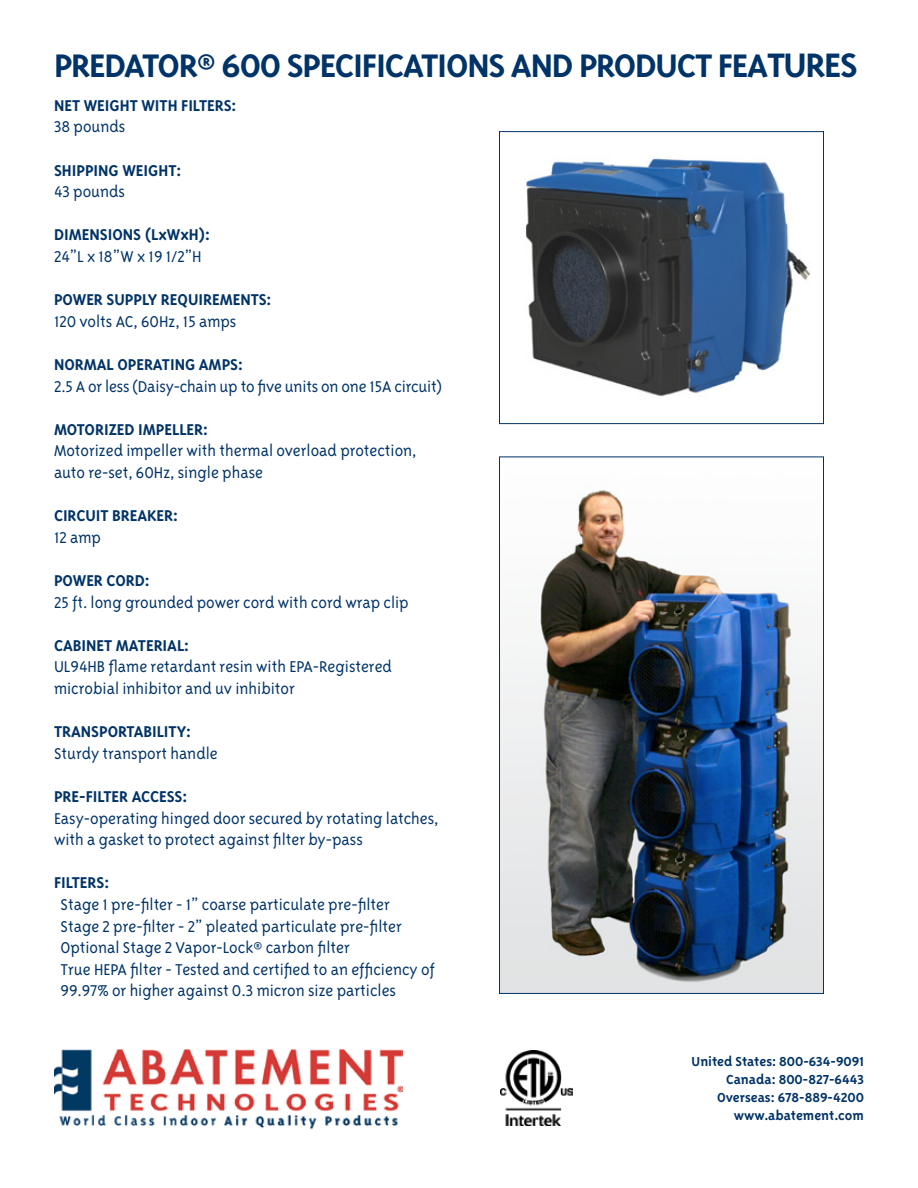
<style>
.page{position:relative;width:918px;height:1188px;background:#fff}
.page>*{position:absolute;margin:0;border:0;box-sizing:border-box;transform-origin:0 0}
.t1{font:37.5px "Triplex Sans Bold Lin";letter-spacing:-.03em;color:#003367}
.t2{font:18px/21.6px "Triplex Sans Light Lin";color:#003367}
.t3{font:18px "Triplex Sans Bold Lin";color:#003367}
.t4{font:700 18px "Triplex Sans";color:#003367}
.t5{font:15px/18px "Triplex Sans Bold Lin";color:#003367;text-align:right}
.s1{font-size:39px}
</style>
<div class="page">
<img style="left:525px;top:157px;width:285px;height:239px">
<div style="left:499px;top:131px;width:325px;height:293px;border:1px solid #003367"></div>
<img style="left:54px;top:1049px;width:349px;height:81px">
<img style="left:501px;top:490px;width:321px;height:502px">
<img style="left:501px;top:1050px;width:71px;height:76px">
<h1 class="t1" style="left:54px;top:44px;width:805px">PREDATOR® 600 SPECIFICATIONS AND PRODUCT FEA<span class="s1">TURES</span></h1>
<p class="t4" style="left:54px;top:95px;width:184px">NET WEIGHT WITH FILTERS:</p>
<p class="t2" style="left:54px;top:116px;width:73px">38 pounds</p>
<p class="t3" style="left:54px;top:160px;width:129px">SHIPPING WEIGHT:</p>
<p class="t2" style="left:54px;top:181px;width:73px">43 pounds</p>
<p class="t3" style="left:54px;top:225px;width:158px">DIMENSIONS (LxWxH):</p>
<p class="t2" style="left:54px;top:246px;width:149px">24”L x 18”W x 19 1/2”H</p>
<p class="t3" style="left:54px;top:290px;width:219px">POWER SUPPLY REQUIREMENTS:</p>
<p class="t2" style="left:54px;top:310px;width:184px">120 volts AC, 60Hz, 15 amps</p>
<p class="t3" style="left:54px;top:354px;width:190px">NORMAL OPERATING AMPS:</p>
<p class="t2" style="left:54px;top:375px;width:390px">2.5 A or less (Daisy-chain up to five units on one 15A circuit)</p>
<p class="t3" style="left:54px;top:419px;width:155px">MOTORIZED IMPELLER:</p>
<p class="t2" style="left:54px;top:440px;width:364px">Motorized impeller with thermal overload protection, auto re-set, 60Hz, single phase</p>
<p class="t3" style="left:54px;top:506px;width:125px">CIRCUIT BREAKER:</p>
<p class="t2" style="left:54px;top:526px;width:48px">12 amp</p>
<p class="t3" style="left:54px;top:570px;width:97px">POWER CORD:</p>
<p class="t2" style="left:54px;top:591px;width:356px">25 ft. long grounded power cord with cord wrap clip</p>
<p class="t3" style="left:54px;top:635px;width:136px">CABINET MATERIAL:</p>
<p class="t2" style="left:54px;top:656px;width:340px">UL94HB flame retardant resin with EPA-Registered microbial inhibitor and uv inhibitor</p>
<p class="t3" style="left:54px;top:722px;width:139px">TRANSPORTABILITY:</p>
<p class="t2" style="left:54px;top:742px;width:165px">Sturdy transport handle</p>
<p class="t3" style="left:54px;top:786px;width:135px">PRE-FILTER ACCESS:</p>
<p class="t2" style="left:54px;top:807px;width:386px">Easy-operating hinged door secured by rotating latches, with a gasket to protect against filter by-pass</p>
<p class="t3" style="left:54px;top:873px;width:57px">FILTERS:</p>
<p class="t2" style="left:61px;top:894px;width:376px">Stage 1 pre-filter - 1” coarse particulate pre-filter<br>Stage 2 pre-filter - 2” pleated particulate pre-filter Optional Stage 2 Vapor-Lock® carbon filter<br>True HEPA filter - Tested and certified to an efficiency of 99.97% or higher against 0.3 micron size particles</p>
<p class="t5" style="left:692px;top:1052px;width:174px">United States: 800-634-9091<br>Canada: 800-827-6443<br>Overseas: 678-889-4200 www.abatement.com</p>
</div>
